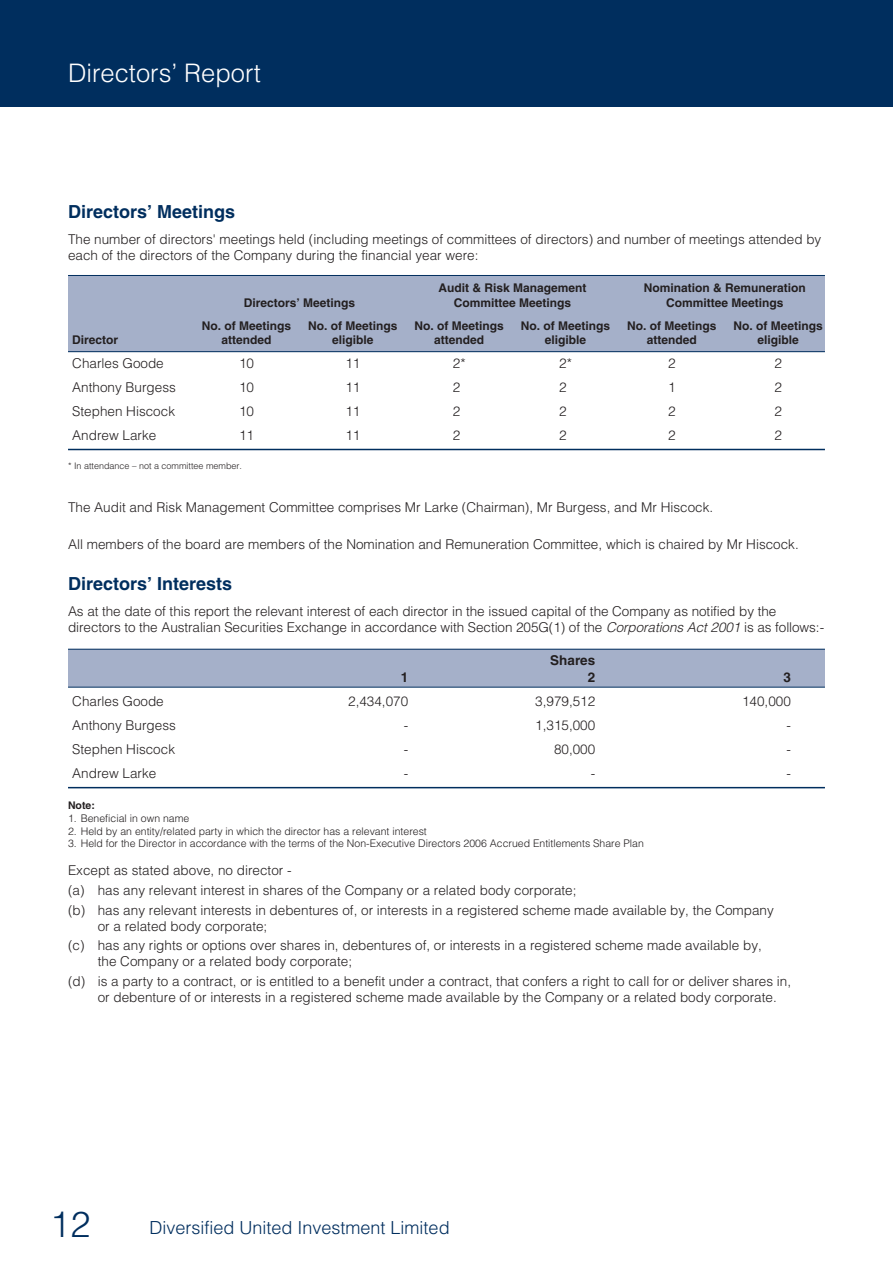
<style>
.page{position:relative;width:893px;height:1263px;background:#fff}
.page>*{position:absolute;margin:0;border:0;box-sizing:border-box;transform-origin:0 0}
.t1{font:300 36px "Helvetica";color:#002e5e}
.t2{font:300 25.5px "Helvetica";color:#fff}
.t3{font:700 18px "Helvetica";color:#002e5e}
.t4{font:300 18px "Helvetica";color:#002e5e}
.t5{font:300 13.5px/19.8px "Helvetica";color:#231f20}
.t6{font:700 13.5px "Helvetica";color:#231f20}
.t7{font:700 12px "Helvetica";color:#231f20}
.t8{font:300 10.5px "Helvetica";color:#231f20}
.t9{font:700 10.5px "Helvetica";color:#231f20}
.t10{font:300 9px "Helvetica";color:#231f20}
.s1{color:#fff}
.s2{font-style:italic}
</style>
<div class="page">
<div style="left:68px;top:276px;width:757px;height:76px;background:#a5b0c9"></div>
<hr style="left:68px;top:351px;width:757px;height:1px;background:#002e5e">
<hr style="left:68px;top:275px;width:757px;height:1px;background:#002e5e">
<div style="left:68px;top:649px;width:757px;height:38px;background:#a5b0c9"></div>
<hr style="left:68px;top:687px;width:757px;height:1px;background:#002e5e">
<hr style="left:68px;top:649px;width:757px;height:1px;background:#002e5e">
<hr style="left:68px;top:449px;width:757px;height:1px;background:#002e5e">
<hr style="left:68px;top:787px;width:757px;height:1px;background:#002e5e">
<div style="left:0;top:0;width:893px;height:106px;background:#002e5e"></div>
<h2 class="t2" style="left:68px;top:51px;width:194px">Directors’ Report</h2>
<h3 class="t3" style="left:68px;top:201px;width:169px">Directors’ Meetings</h3>
<p class="t5" style="left:68px;top:230px;width:755px;line-height:16.2px">The number of directors' meetings held (including meetings of committees of directors) and number of meetings attended by each of the directors of the Company during the financial year were:</p>
<p class="t7" style="left:439px;top:281px;width:150px">Audit &amp; Risk Management</p>
<p class="t7" style="left:644px;top:281px;width:164px">Nomination &amp; Remuneration</p>
<p class="t7" style="left:244px;top:295px;width:113px">Directors’ Meetings</p>
<p class="t7" style="left:454px;top:295px;width:119px">Committee Meetings</p>
<p class="t7" style="left:666px;top:295px;width:119px">Committee Meetings</p>
<p class="t7" style="left:202px;top:318px;width:91px">No. of Meetings</p>
<p class="t7" style="left:308px;top:318px;width:91px">No. of Meetings</p>
<p class="t7" style="left:415px;top:318px;width:91px">No. of Meetings</p>
<p class="t7" style="left:521px;top:318px;width:91px">No. of Meetings</p>
<p class="t7" style="left:627px;top:318px;width:91px">No. of Meetings</p>
<p class="t7" style="left:733px;top:318px;width:91px">No. of Meetings</p>
<p class="t7" style="left:72px;top:333px;width:48px">Director</p>
<p class="t7" style="left:222px;top:333px;width:52px">attended</p>
<p class="t7" style="left:332px;top:333px;width:43px">eligible</p>
<p class="t7" style="left:434px;top:333px;width:52px">attended</p>
<p class="t7" style="left:545px;top:333px;width:43px">eligible</p>
<p class="t7" style="left:647px;top:333px;width:52px">attended</p>
<p class="t7" style="left:757px;top:333px;width:43px">eligible</p>
<p class="t5" style="left:72px;top:353px;width:93px">Charles Goode</p>
<p class="t5" style="left:239px;top:353px;width:17px">10</p>
<p class="t5" style="left:345px;top:353px;width:17px">11</p>
<p class="t5" style="left:453px;top:353px;width:14px">2*</p>
<p class="t5" style="left:559px;top:353px;width:14px">2*</p>
<p class="t5" style="left:668px;top:353px;width:9px">2</p>
<p class="t5" style="left:774px;top:353px;width:9px">2</p>
<p class="t5" style="left:72px;top:377px;width:105px">Anthony Burgess</p>
<p class="t5" style="left:239px;top:377px;width:17px">10</p>
<p class="t5" style="left:345px;top:377px;width:17px">11</p>
<p class="t5" style="left:453px;top:377px;width:14px">2<span class="s1">*</span></p>
<p class="t5" style="left:559px;top:377px;width:14px">2<span class="s1">*</span></p>
<p class="t5" style="left:668px;top:377px;width:9px">1</p>
<p class="t5" style="left:774px;top:377px;width:9px">2</p>
<p class="t5" style="left:72px;top:401px;width:104px">Stephen Hiscock</p>
<p class="t5" style="left:239px;top:401px;width:17px">10</p>
<p class="t5" style="left:345px;top:401px;width:17px">11</p>
<p class="t5" style="left:453px;top:401px;width:14px">2<span class="s1">*</span></p>
<p class="t5" style="left:559px;top:401px;width:14px">2<span class="s1">*</span></p>
<p class="t5" style="left:668px;top:401px;width:9px">2</p>
<p class="t5" style="left:774px;top:401px;width:9px">2</p>
<p class="t5" style="left:72px;top:425px;width:86px">Andrew Larke</p>
<p class="t5" style="left:239px;top:425px;width:17px">11</p>
<p class="t5" style="left:345px;top:425px;width:17px">11</p>
<p class="t5" style="left:453px;top:425px;width:14px">2<span class="s1">*</span></p>
<p class="t5" style="left:559px;top:425px;width:14px">2<span class="s1">*</span></p>
<p class="t5" style="left:668px;top:425px;width:9px">2</p>
<p class="t5" style="left:774px;top:425px;width:9px">2</p>
<p class="t10" style="left:68px;top:459px;width:176px">* In attendance – not a committee member.</p>
<p class="t5" style="left:68px;top:497px;width:647px">The Audit and Risk Management Committee comprises Mr Larke (Chairman), Mr Burgess, and Mr Hiscock.</p>
<p class="t5" style="left:68px;top:533px;width:732px">All members of the board are members of the Nomination and Remuneration Committee, which is chaired by Mr Hiscock.</p>
<h3 class="t3" style="left:68px;top:573px;width:166px">Directors’ Interests</h3>
<p class="t5" style="left:68px;top:602px;width:758px;line-height:16.2px">As at the date of this report the relevant interest of each director in the issued capital of the Company as notified by the directors to the Australian Securities Exchange in accordance with Section 205G(1) of the <span class="s2">Corporations Act 2001</span> is as follows:-</p>
<p class="t6" style="left:550px;top:653px;width:47px">Shares</p>
<p class="t6" style="left:401px;top:670px;width:9px">1</p>
<p class="t6" style="left:588px;top:670px;width:9px">2</p>
<p class="t6" style="left:783px;top:670px;width:9px">3</p>
<p class="t5" style="left:72px;top:691px;width:93px">Charles Goode</p>
<p class="t5" style="left:348px;top:691px;width:62px">2,434,070</p>
<p class="t5" style="left:535px;top:691px;width:62px">3,979,512</p>
<p class="t5" style="left:742px;top:691px;width:50px">140,000</p>
<p class="t5" style="left:72px;top:715px;width:105px">Anthony Burgess</p>
<p class="t5" style="left:404px;top:715px;width:6px">-</p>
<p class="t5" style="left:535px;top:715px;width:62px">1,315,000</p>
<p class="t5" style="left:786px;top:715px;width:6px">-</p>
<p class="t5" style="left:72px;top:739px;width:104px">Stephen Hiscock</p>
<p class="t5" style="left:404px;top:739px;width:6px">-</p>
<p class="t5" style="left:554px;top:739px;width:43px">80,000</p>
<p class="t5" style="left:786px;top:739px;width:6px">-</p>
<p class="t5" style="left:72px;top:763px;width:86px">Andrew Larke</p>
<p class="t5" style="left:404px;top:763px;width:6px">-</p>
<p class="t5" style="left:591px;top:763px;width:6px">-</p>
<p class="t5" style="left:786px;top:763px;width:6px">-</p>
<p class="t9" style="left:68px;top:799px;width:28px">Note:</p>
<p class="t8" style="left:68px;top:809px;width:123px">1. Beneficial in own name</p>
<p class="t8" style="left:68px;top:822px;width:360px">2. Held by an entity/related party in which the director has a relevant interest</p>
<p class="t8" style="left:68px;top:834px;width:577px">3. Held for the Director in accordance with the terms of the Non-Executive Directors 2006 Accrued Entitlements Share Plan</p>
<p class="t5" style="left:68px;top:860px;width:707px">Except as stated above, no director -<br>(a) has any relevant interest in shares of the Company or a related body corporate;<br>(b) has any relevant interests in debentures of, or interests in a registered scheme made available by, the Company</p>
<p class="t5" style="left:68px;top:915px;width:695px;text-indent:30px">or a related body corporate;<br>(c) has any rights or options over shares in, debentures of, or interests in a registered scheme made available by,</p>
<p class="t5" style="left:68px;top:950px;width:725px;text-indent:30px">the Company or a related body corporate;<br>(d) is a party to a contract, or is entitled to a benefit under a contract, that confers a right to call for or deliver shares in,</p>
<p class="t5" style="left:98px;top:986px;width:680px">or debenture of or interests in a registered scheme made available by the Company or a related body corporate.</p>
<h1 class="t1" style="left:50px;top:1194px;width:42px">12</h1>
<h3 class="t4" style="left:150px;top:1212px;width:302px">Diversified United Investment Limited</h3>
</div>
